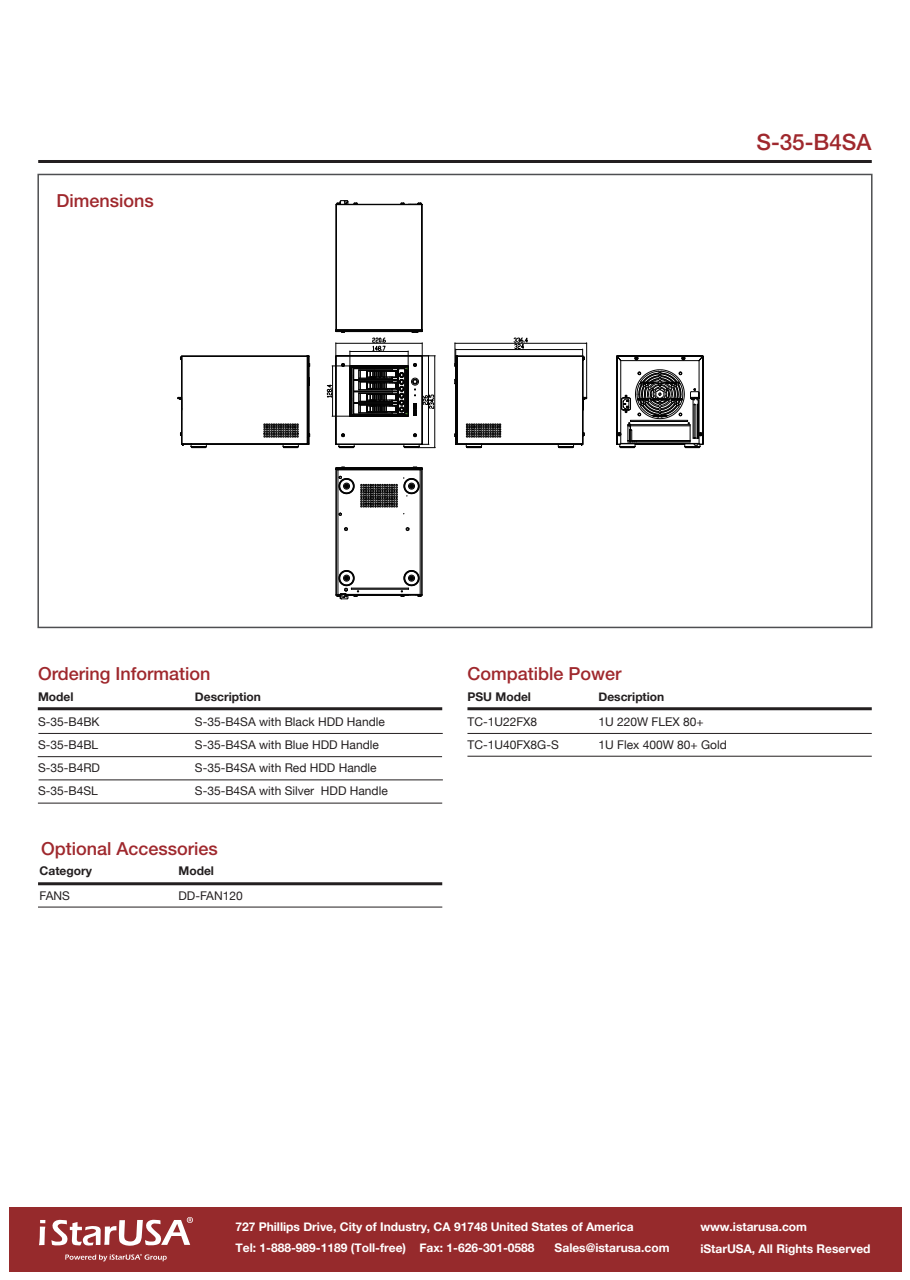
<style>
.page{position:relative;width:910px;height:1280px;background:#fff}
.page>*{position:absolute;margin:0;border:0;box-sizing:border-box;transform-origin:0 0}
.t1{font:500 22.5px "Helvetica Neue";color:#9f282d}
.t2{font:500 18px "Helvetica Neue";color:#9f282d}
.t3{font:12px "Helvetica Neue";color:#231f20}
.t4{font:700 12px/21px "Helvetica Neue";color:#fff}
.t5{font:700 12px "Helvetica Neue";color:#231f20}
</style>
<div class="page">
<div style="left:9px;top:1207px;width:892px;height:64px;background:#962a2c"></div>
<div style="left:37px;top:174px;width:835px;height:454px;border:2px solid #4e4f51"></div>
<hr style="left:38px;top:160px;width:834px;height:3px;background:#231f20">
<hr style="left:467px;top:756px;width:405px;height:1px;background:#231f20">
<hr style="left:38px;top:907px;width:404px;height:1px;background:#231f20">
<hr style="left:38px;top:882px;width:404px;height:3px;background:#231f20">
<hr style="left:38px;top:707px;width:404px;height:3px;background:#231f20">
<hr style="left:467px;top:707px;width:405px;height:3px;background:#231f20">
<hr style="left:467px;top:733px;width:405px;height:1px;background:#231f20">
<hr style="left:38px;top:733px;width:405px;height:1px;background:#231f20">
<hr style="left:38px;top:756px;width:404px;height:1px;background:#231f20">
<hr style="left:39px;top:779px;width:404px;height:1px;background:#231f20">
<hr style="left:38px;top:803px;width:404px;height:1px;background:#231f20">
<svg style="left:177px;top:355px;width:245px;height:94px"></svg>
<svg style="left:263px;top:423px;width:36px;height:15px"></svg>
<svg style="left:307px;top:433px;width:4px;height:12px"></svg>
<svg style="left:308px;top:363px;width:3px;height:4px"></svg>
<svg style="left:335px;top:466px;width:88px;height:134px"></svg>
<svg style="left:325px;top:200px;width:379px;height:248px"></svg>
<svg style="left:39px;top:1220px;width:6px;height:25px"></svg>
<svg style="left:51px;top:1217px;width:142px;height:29px"></svg>
<svg style="left:65px;top:1254px;width:102px;height:7px"></svg>
<h2 class="t2" style="left:56px;top:190px;width:99px">Dimensions</h2>
<h1 class="t1" style="left:756px;top:129px;width:117px">S-35-B4SA</h1>
<h2 class="t2" style="left:38px;top:663px;width:174px">Ordering Information</h2>
<p class="t5" style="left:38px;top:690px;width:37px">Model</p>
<p class="t5" style="left:195px;top:690px;width:67px">Description</p>
<p class="t3" style="left:38px;top:713px;width:63px">S-35-B4BK</p>
<p class="t3" style="left:195px;top:713px;width:192px">S-35-B4SA with Black HDD Handle</p>
<p class="t3" style="left:38px;top:736px;width:62px">S-35-B4BL</p>
<p class="t3" style="left:195px;top:736px;width:186px">S-35-B4SA with Blue HDD Handle</p>
<p class="t3" style="left:38px;top:759px;width:64px">S-35-B4RD</p>
<p class="t3" style="left:195px;top:759px;width:183px">S-35-B4SA with Red HDD Handle</p>
<p class="t3" style="left:38px;top:782px;width:61px">S-35-B4SL</p>
<p class="t3" style="left:195px;top:782px;width:194px">S-35-B4SA with Silver HDD Handle</p>
<h2 class="t2" style="left:41px;top:837px;width:178px">Optional Accessories</h2>
<p class="t5" style="left:40px;top:864px;width:54px">Category</p>
<p class="t5" style="left:179px;top:864px;width:37px">Model</p>
<p class="t3" style="left:40px;top:887px;width:32px">FANS</p>
<p class="t3" style="left:179px;top:887px;width:66px">DD-FAN120</p>
<h2 class="t2" style="left:467px;top:663px;width:156px">Compatible Power</h2>
<p class="t5" style="left:467px;top:690px;width:65px">PSU Model</p>
<p class="t5" style="left:598px;top:690px;width:67px">Description</p>
<p class="t3" style="left:467px;top:713px;width:71px">TC-1U22FX8</p>
<p class="t3" style="left:598px;top:713px;width:107px">1U 220W FLEX 80+</p>
<p class="t3" style="left:467px;top:736px;width:93px">TC-1U40FX8G-S</p>
<p class="t3" style="left:598px;top:736px;width:130px">1U Flex 400W 80+ Gold</p>
<p class="t4" style="left:235px;top:1216px;width:400px">727 Phillips Drive, City of Industry, CA 91748 United States of America<br>Tel: 1-888-989-1189 (Toll-free) Fax: 1-626-301-0588</p>
<p class="t4" style="left:555px;top:1237px;width:116px">Sales@istarusa.com</p>
<p class="t4" style="left:700px;top:1216px;width:108px">www.istarusa.com</p>
<p class="t4" style="left:700px;top:1238px;width:172px">iStarUSA, All Rights Reserved</p>
</div>
